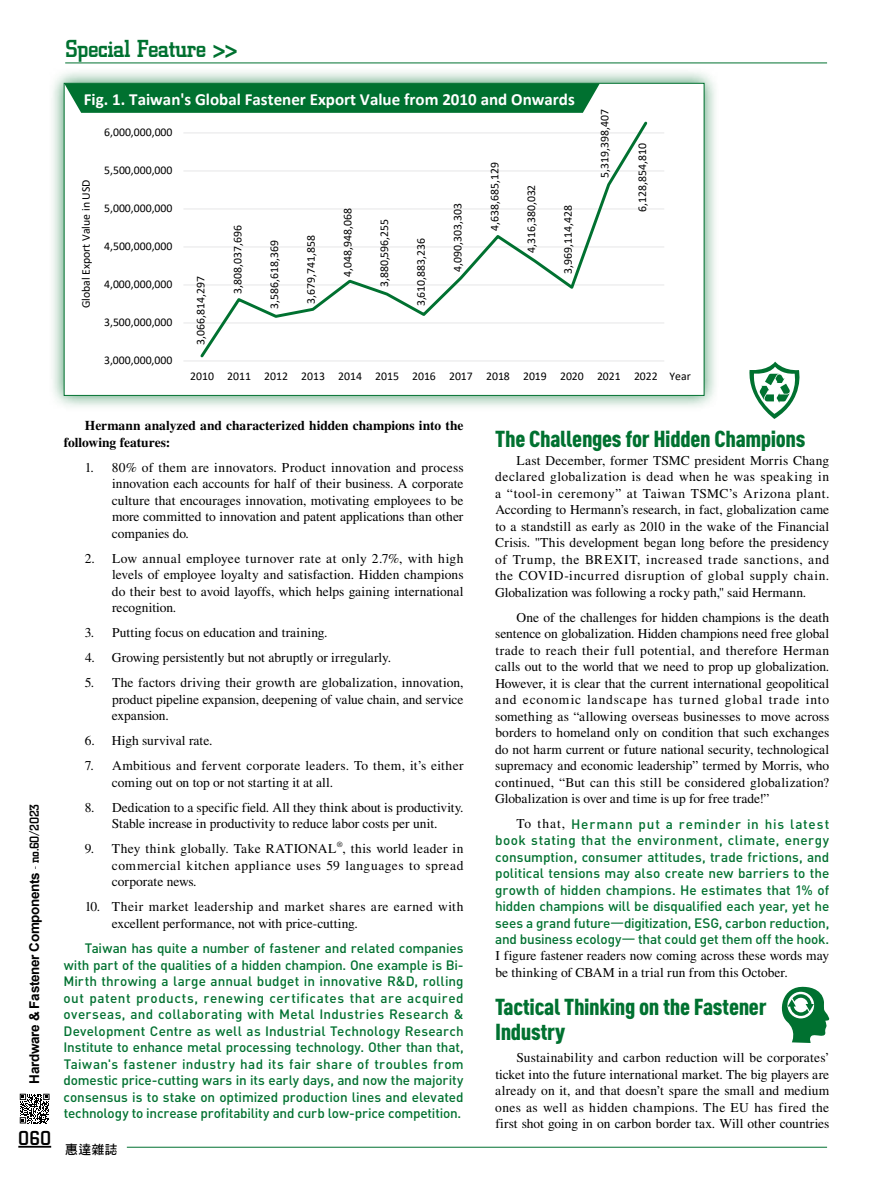
<style>
.page{position:relative;width:893px;height:1191px;background:#fff}
.page>*{position:absolute;margin:0;border:0;box-sizing:border-box;transform-origin:0 0}
.t1{font:500 25.5px "City D";letter-spacing:-.025em;color:#007130}
.t2{font:900 22.8px/24.8px "DIN Cond";letter-spacing:-.015em;color:#007130;scale:1.05 1}
.t3{font:500 21px "City D";color:#000}
.t4{font:700 16.95px "Calibri";color:#fff}
.t5{font:13.5px/16.5px "Times LT Std";letter-spacing:.005em;color:#000;text-align:justify}
.t6{font:500 13.5px/16.5px "DIN Pro";letter-spacing:-.015em;color:#007130;text-align:justify}
.t7{font:13.5px/16.5px "Times LT Std";letter-spacing:.025em;color:#000}
.t8{font:700 13.5px/16.5px "Times LT Std";color:#000}
.t9{font:13.5px/16.5px "Times LT Std";letter-spacing:.035em;color:#000}
.t10{font:700 13.5px "Arial";letter-spacing:-.025em;color:#000}
.t11{font:12.75px "DF Hei Std W7";color:#000}
.t12{font:11.85px "Calibri";color:#000}
.t13{font:11.7px "Calibri";color:#000}
.t14{font:7.8px "Times LT Std";color:#000}
.s1{font-family:"City D";font-weight:500}
.s2{font-family:"Times LT Std";font-weight:400;color:#000}
.s3{font-family:"DF Hei Std W7";font-weight:400}
</style>
<div class="page">
<hr style="left:18px;top:1145px;width:33px;height:2px;background:#000">
<hr style="left:65px;top:63px;width:762px;height:1px;background:#007130">
<hr style="left:127px;top:1147px;width:700px;height:1px;background:#007130">
<svg style="left:20px;top:1093px;width:30px;height:30px"></svg>
<div style="left:48px;top:67px;width:672px;height:344px;background:#007130;opacity:.75"></div>
<div style="left:64px;top:83px;width:640px;height:312px;background:#fff"></div>
<hr style="left:183px;top:322px;width:481px;height:1px;background:#e6e6e7">
<hr style="left:183px;top:284px;width:481px;height:1px;background:#e6e6e7">
<hr style="left:183px;top:246px;width:481px;height:1px;background:#e6e6e7">
<hr style="left:183px;top:208px;width:481px;height:1px;background:#e6e6e7">
<hr style="left:183px;top:170px;width:481px;height:1px;background:#e6e6e7">
<hr style="left:183px;top:132px;width:481px;height:1px;background:#e6e6e7">
<hr style="left:183px;top:360px;width:481px;height:1px;background:#e6e6e7">
<svg style="left:198px;top:121px;width:452px;height:237px"></svg>
<div style="left:66px;top:85px;width:533px;height:28px;background:#007130"></div>
<svg style="left:749px;top:362px;width:51px;height:57px"></svg>
<svg style="left:781px;top:986px;width:49px;height:57px"></svg>
<h1 class="t1" style="left:65px;top:35px;width:174px">Special Feature &gt;&gt;</h1>
<p class="t4" style="left:84px;top:87px;width:492px">Fig. 1. Taiwan's Global Fastener Export Value from 2010 and Onwards</p>
<p class="t13" style="left:78px;top:308px;width:130px;rotate:-90deg">Global Export Value in USD</p>
<p class="t13" style="left:104px;top:124px;width:70px">6,000,000,000</p>
<p class="t13" style="left:104px;top:162px;width:70px">5,500,000,000</p>
<p class="t13" style="left:104px;top:200px;width:70px">5,000,000,000</p>
<p class="t13" style="left:104px;top:238px;width:70px">4,500,000,000</p>
<p class="t13" style="left:104px;top:276px;width:70px">4,000,000,000</p>
<p class="t13" style="left:104px;top:314px;width:70px">3,500,000,000</p>
<p class="t13" style="left:104px;top:352px;width:70px">3,000,000,000</p>
<p class="t13" style="left:193px;top:345px;width:70px;rotate:-90deg">3,066,814,297</p>
<p class="t13" style="left:229px;top:294px;width:70px;rotate:-90deg">3,808,037,696</p>
<p class="t13" style="left:266px;top:309px;width:70px;rotate:-90deg">3,586,618,369</p>
<p class="t13" style="left:303px;top:304px;width:70px;rotate:-90deg">3,679,741,858</p>
<p class="t13" style="left:339px;top:277px;width:70px;rotate:-90deg">4,048,948,068</p>
<p class="t12" style="left:376px;top:287px;width:70px;rotate:-90deg">3,880,596,255</p>
<p class="t13" style="left:413px;top:306px;width:70px;rotate:-90deg">3,610,883,236</p>
<p class="t13" style="left:450px;top:272px;width:70px;rotate:-90deg">4,090,303,303</p>
<p class="t13" style="left:486px;top:231px;width:70px;rotate:-90deg">4,638,685,129</p>
<p class="t13" style="left:523px;top:253px;width:70px;rotate:-90deg">4,316,380,032</p>
<p class="t12" style="left:560px;top:274px;width:70px;rotate:-90deg">3,969,114,428</p>
<p class="t13" style="left:596px;top:178px;width:70px;rotate:-90deg">5,319,398,407</p>
<p class="t12" style="left:634px;top:212px;width:70px;rotate:-90deg">6,128,854,810</p>
<p class="t13" style="left:190px;top:368px;width:469px">2010 2011 2012 2013 2014 2015 2016 2017 2018 2019 2020 2021 2022</p>
<p class="t13" style="left:669px;top:368px;width:23px">Year</p>
<p class="t10" style="left:25px;top:1083px;width:281px;rotate:-90deg">Hardware &amp; Fastener Components <span class="s1">- no.60/2023</span></p>
<h3 class="t3" style="left:18px;top:1126px;width:34px">060</h3>
<p class="t8" style="left:64px;top:417px;width:401px;text-indent:21px">Hermann analyzed and characterized hidden champions into the following features:</p>
<p class="t5" style="left:112px;top:459px;width:353px;text-indent:-27px">1. 80% of them are innovators. Product innovation and process innovation each accounts for half of their business. A corporate culture that encourages innovation, motivating employees to be more committed to innovation and patent applications than other companies do.</p>
<p class="t5" style="left:112px;top:550px;width:353px;text-indent:-27px">2. Low annual employee turnover rate at only 2.7%, with high levels of employee loyalty and satisfaction. Hidden champions do their best to avoid layoffs, which helps gaining international recognition.</p>
<p class="t5" style="left:85px;top:624px;width:244px">3. Putting focus on education and training.</p>
<p class="t5" style="left:85px;top:649px;width:308px">4. Growing persistently but not abruptly or irregularly.</p>
<p class="t5" style="left:112px;top:674px;width:353px;text-indent:-27px">5. The factors driving their growth are globalization, innovation, product pipeline expansion, deepening of value chain, and service expansion.</p>
<p class="t5" style="left:85px;top:732px;width:129px">6. High survival rate.</p>
<p class="t5" style="left:112px;top:757px;width:353px;text-indent:-27px">7. Ambitious and fervent corporate leaders. To them, it’s either coming out on top or not starting it at all.</p>
<p class="t5" style="left:85px;top:799px;width:380px;text-align:center">8. Dedication to a specific field. All they think about is productivity.<br>Stable increase in productivity to reduce labor costs per unit.</p>
<p class="t5" style="left:85px;top:840px;width:380px">9. They think globally. Take RATIONAL , this world leader in</p>
<p class="t14" style="left:337px;top:840px;width:7px">®</p>
<p class="t9" style="left:112px;top:857px;width:353px">commercial kitchen appliance uses 59 languages to spread corporate news.</p>
<p class="t7" style="left:112px;top:898px;width:353px;text-indent:-27px">10. Their market leadership and market shares are earned with excellent performance, not with price-cutting.</p>
<p class="t6" style="left:64px;top:939px;width:402px;text-indent:21px">Taiwan has quite a number of fastener and related companies with part of the qualities of a hidden champion. One example is Bi-Mirth throwing a large annual budget in innovative R&amp;D, rolling out patent products, renewing certificates that are acquired overseas, and collaborating with Metal Industries Research &amp; Development Centre as well as Industrial Technology Research Institute to enhance metal processing technology. Other than that, Taiwan's fastener industry had its fair share of troubles from domestic price-cutting wars in its early days, and now the majority consensus is to stake on optimized production lines and elevated technology to increase profitability and curb low-price competition.</p>
<p class="t11" style="left:65px;top:1142px;width:54px">惠達雜誌</p>
<h2 class="t2" style="left:495px;top:425px;width:297px">The Challenges for Hidden Champions</h2>
<p class="t5" style="left:495px;top:452px;width:336px;text-indent:21px">Last December, former TSMC president Morris Chang declared globalization is dead when he was speaking in a “tool-in ceremony” at Taiwan TSMC’s Arizona plant.<br>According to Hermann’s research, in fact, globalization came to a standstill as early as 2010 in the wake of the Financial Crisis. "This development began long before the presidency of Trump, the BREXIT, increased trade sanctions, and the COVID-incurred disruption of global supply chain.<br>Globalization was following a rocky path," said Hermann.</p>
<p class="t5" style="left:495px;top:609px;width:336px;text-indent:21px">One of the challenges for hidden champions is the death sentence on globalization. Hidden champions need free global trade to reach their full potential, and therefore Herman calls out to the world that we need to prop up globalization.<br>However, it is clear that the current international geopolitical and economic landscape has turned global trade into something as “allowing overseas businesses to move across borders to homeland only on condition that such exchanges do not harm current or future national security, technological supremacy and economic leadership” termed by Morris, who continued, “But can this still be considered globalization?<br>Globalization is over and time is up for free trade!”</p>
<p class="t6" style="left:495px;top:815px;width:336px;text-indent:21px"><span class="s2">To that,</span> Hermann put a reminder in his latest book stating that the environment, climate, energy consumption, consumer attitudes, trade frictions, and political tensions may also create new barriers to the growth of hidden champions. He estimates that 1% of hidden champions will be disqualified each year, yet he sees a grand future<span class="s3">—</span>digitization, ESG, carbon reduction, and business ecology<span class="s3">—</span> that could get them off the hook.</p>
<p class="t5" style="left:495px;top:947px;width:335px">I figure fastener readers now coming across these words may be thinking of CBAM in a trial run from this October.</p>
<h2 class="t2" style="left:495px;top:993px;width:260px">Tactical Thinking on the Fastener<br>Industry</h2>
<p class="t5" style="left:495px;top:1049px;width:336px;text-indent:21px">Sustainability and carbon reduction will be corporates’ ticket into the future international market. The big players are already on it, and that doesn’t spare the small and medium ones as well as hidden champions. The EU has fired the first shot going in on carbon border tax. Will other countries</p>
</div>
